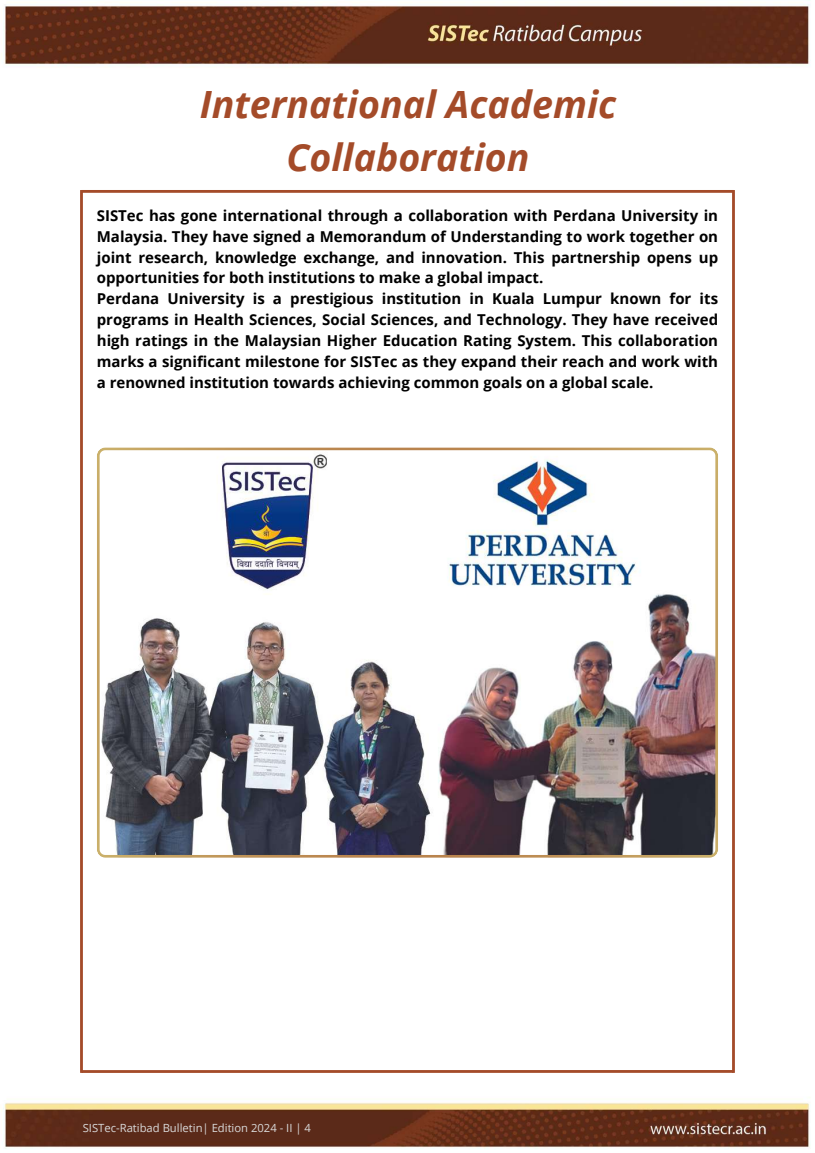
<style>
.page{position:relative;width:815px;height:1153px;background:#fff}
.page>*{position:absolute;margin:0;border:0;box-sizing:border-box;transform-origin:0 0}
.t1{font:italic 700 37.5px/52.3px "Open Sans";color:#a44b29;text-align:center}
.t2{font:700 15px/20.9px "Open Sans";color:#000}
.t3{font:11.25px "Open Sans";color:#d9d9d9}
</style>
<div class="page">
<img style="left:1px;top:0;width:809px;height:1149px">
<hr style="left:81px;top:190px;width:652px;height:3px;background:#a44b29">
<hr style="left:81px;top:1069px;width:652px;height:3px;background:#a44b29">
<hr style="left:732px;top:190px;width:2px;height:882px;background:#a44b29">
<hr style="left:80px;top:190px;width:3px;height:882px;background:#a44b29">
<img style="left:97px;top:447px;width:621px;height:410px">
<h1 class="t1" style="left:200px;top:77px;width:418px">International Academic<br>Collaboration</h1>
<p class="t2" style="left:97px;top:204px;width:622px">SISTec has gone international through a collaboration with Perdana University in Malaysia. They have signed a Memorandum of Understanding to work together on joint research, knowledge exchange, and innovation. This partnership opens up opportunities for both institutions to make a global impact.<br>Perdana University is a prestigious institution in Kuala Lumpur known for its programs in Health Sciences, Social Sciences, and Technology. They have received high ratings in the Malaysian Higher Education Rating System. This collaboration marks a significant milestone for SISTec as they expand their reach and work with a renowned institution towards achieving common goals on a global scale.</p>
<p class="t3" style="left:83px;top:1119px;width:230px">SISTec-Ratibad Bulletin| Edition 2024 - II | 4</p>
</div>
